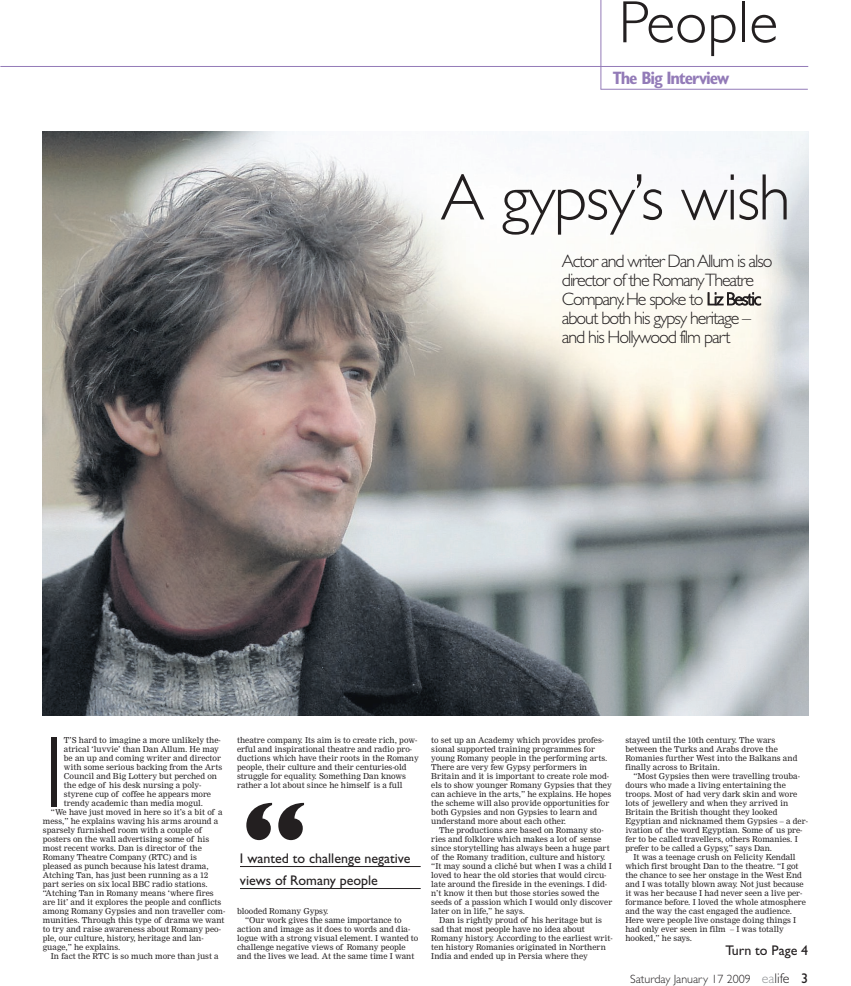
<style>
.page{position:relative;width:851px;height:986px;background:#fff}
.page>*{position:absolute;margin:0;border:0;box-sizing:border-box;transform-origin:0 0}
.t1{font:300 101.3px "Gill Sans";color:#231f20}
.t2{font:800 96px "Gill Sans";color:#231f20}
.t3{font:300 66px "Gill Sans";letter-spacing:-.025em;color:#231f20}
.t4{font:300 60px "Gill Sans";color:#231f20}
.t5{font:300 18px/19px "Gill Sans";letter-spacing:-.06em;color:#231f20}
.t6{font:700 condensed 18px "Gill Sans";letter-spacing:-.065em;color:#937bb8}
.t7{font:14px/22px "Gill Sans";color:#231f20}
.t8{font:300 12px "Gill Sans";color:#231f20}
.t9{font:8px/9px "Nimrod";color:#231f20}
.s1{font-size:14px;color:#939598}
.s2{font-size:14px}
.s3{font-weight:400;font-size:14px}
</style>
<div class="page">
<img style="left:43px;top:132px;width:765px;height:584px">
<hr style="left:601px;top:89px;width:207px;height:1px;background:#937bb8">
<hr style="left:600px;top:0;width:1px;height:89px;background:#937bb8">
<hr style="left:0;top:66px;width:808px;height:1px;background:#937bb8">
<hr style="left:240px;top:866px;width:181px;height:1px;background:#231f20">
<hr style="left:240px;top:888px;width:181px;height:1px;background:#231f20">
<h3 class="t4" style="left:619px;top:1px;width:161px">People</h3>
<h3 class="t6" style="left:613px;top:72px;width:118px">The Big Interview</h3>
<h3 class="t3" style="left:441px;top:174px;width:352px">A gypsy’s wish</h3>
<h3 class="t5" style="left:562px;top:254px;width:212px">Actor and writer Dan Allum is also director of the Romany Theatre<br>Company.He spoke to Liz Bestic about both his gypsy heritage – and his Hollywood film part</h3>
<h1 class="t1" style="left:43px;top:737px;width:23px">I</h1>
<p class="t9" style="left:64px;top:737px;width:158px">T’S hard to imagine a more unlikely the-</p>
<p class="t9" style="left:64px;top:746px;width:157px">atrical ‘luvvie’ than Dan Allum. He may</p>
<p class="t9" style="left:64px;top:755px;width:159px">be an up and coming writer and director</p>
<p class="t9" style="left:64px;top:764px;width:160px">with some serious backing from the Arts</p>
<p class="t9" style="left:64px;top:773px;width:155px">Council and Big Lottery but perched on</p>
<p class="t9" style="left:64px;top:782px;width:139px">the edge of his desk nursing a poly-</p>
<p class="t9" style="left:64px;top:791px;width:149px">styrene cup of coffee he appears more</p>
<p class="t9" style="left:64px;top:800px;width:141px">trendy academic than media mogul.</p>
<p class="t9" style="left:51px;top:809px;width:173px">“We have just moved in here so it’s a bit of a</p>
<p class="t9" style="left:43px;top:818px;width:177px">mess,” he explains waving his arms around a</p>
<p class="t9" style="left:43px;top:827px;width:160px">sparsely furnished room with a couple of</p>
<p class="t9" style="left:43px;top:836px;width:168px">posters on the wall advertising some of his</p>
<p class="t9" style="left:43px;top:845px;width:160px">most recent works. Dan is director of the</p>
<p class="t9" style="left:43px;top:854px;width:156px">Romany Theatre Company (RTC) and is</p>
<p class="t9" style="left:43px;top:863px;width:167px">pleased as punch because his latest drama,</p>
<p class="t9" style="left:43px;top:872px;width:167px">Atching Tan, has just been running as a 12</p>
<p class="t9" style="left:43px;top:881px;width:166px">part series on six local BBC radio stations.</p>
<p class="t9" style="left:43px;top:890px;width:172px">“Atching Tan in Romany means ‘where fires</p>
<p class="t9" style="left:43px;top:899px;width:180px">are lit’ and it explores the people and conflicts</p>
<p class="t9" style="left:43px;top:908px;width:184px">among Romany Gypsies and non traveller com-</p>
<p class="t9" style="left:43px;top:917px;width:183px">munities. Through this type of drama we want</p>
<p class="t9" style="left:43px;top:926px;width:180px">to try and raise awareness about Romany peo-</p>
<p class="t9" style="left:43px;top:935px;width:162px">ple, our culture, history, heritage and lan-</p>
<p class="t9" style="left:43px;top:944px;width:79px">guage,” he explains.</p>
<p class="t9" style="left:51px;top:953px;width:169px">In fact the RTC is so much more than just a</p>
<p class="t9" style="left:237px;top:737px;width:183px">theatre company. Its aim is to create rich, pow&shy;erful and inspirational theatre and radio pro&shy;ductions which have their roots in the Romany people, their culture and their centuries-old struggle for equality. Something Dan knows rather a lot about since he himself is a full</p>
<h2 class="t2" style="left:240px;top:804px;width:69px">“</h2>
<h3 class="t7" style="left:240px;top:849px;width:172px">I wanted to challenge negative views of Romany people</h3>
<p class="t9" style="left:237px;top:908px;width:93px">blooded Romany Gypsy.</p>
<p class="t9" style="left:245px;top:917px;width:158px">“Our work gives the same importance to</p>
<p class="t9" style="left:237px;top:926px;width:175px">action and image as it does to words and dia-</p>
<p class="t9" style="left:237px;top:935px;width:183px">logue with a strong visual element. I wanted to</p>
<p class="t9" style="left:237px;top:944px;width:170px">challenge negative views of Romany people</p>
<p class="t9" style="left:237px;top:953px;width:179px">and the lives we lead. At the same time I want</p>
<p class="t9" style="left:431px;top:737px;width:182px">to set up an Academy which provides profes&shy;sional supported training programmes for young Romany people in the performing arts.<br>There are very few Gypsy performers in Britain and it is important to create role mod&shy;els to show younger Romany Gypsies that they can achieve in the arts,” he explains. He hopes the scheme will also provide opportunities for both Gypsies and non Gypsies to learn and understand more about each other.</p>
<p class="t9" style="left:431px;top:827px;width:182px;text-indent:8px">The productions are based on Romany sto&shy;ries and folklore which makes a lot of sense since storytelling has always been a huge part of the Romany tradition, culture and history. “It may sound a cliché but when I was a child I loved to hear the old stories that would circu&shy;late around the fireside in the evenings. I did&shy;n’t know it then but those stories sowed the seeds of a passion which I would only discover later on in life,” he says.</p>
<p class="t9" style="left:431px;top:917px;width:183px;text-indent:8px">Dan is rightly proud of his heritage but is sad that most people have no idea about Romany history. According to the earliest writ&shy;ten history Romanies originated in Northern India and ended up in Persia where they</p>
<p class="t9" style="left:625px;top:737px;width:173px">stayed until the 10th century. The wars between the Turks and Arabs drove the Romanies further West into the Balkans and finally across to Britain.</p>
<p class="t9" style="left:633px;top:773px;width:168px">“Most Gypsies then were travelling trouba-</p>
<p class="t9" style="left:625px;top:782px;width:162px">dours who made a living entertaining the</p>
<p class="t9" style="left:625px;top:791px;width:173px">troops. Most of had very dark skin and wore</p>
<p class="t9" style="left:625px;top:800px;width:164px">lots of jewellery and when they arrived in</p>
<p class="t9" style="left:625px;top:809px;width:154px">Britain the British thought they looked</p>
<p class="t9" style="left:625px;top:818px;width:184px">Egyptian and nicknamed them Gypsies – a der-</p>
<p class="t9" style="left:625px;top:827px;width:179px">ivation of the word Egyptian. Some of us pre-</p>
<p class="t9" style="left:625px;top:836px;width:174px">fer to be called travellers, others Romanies. I</p>
<p class="t9" style="left:625px;top:845px;width:148px">prefer to be called a Gypsy,” says Dan.</p>
<p class="t9" style="left:633px;top:854px;width:164px">It was a teenage crush on Felicity Kendall</p>
<p class="t9" style="left:625px;top:863px;width:175px">which first brought Dan to the theatre. “I got</p>
<p class="t9" style="left:625px;top:872px;width:178px">the chance to see her onstage in the West End</p>
<p class="t9" style="left:625px;top:881px;width:180px">and I was totally blown away. Not just because</p>
<p class="t9" style="left:625px;top:890px;width:179px">it was her because I had never seen a live per-</p>
<p class="t9" style="left:625px;top:899px;width:182px">formance before. I loved the whole atmosphere</p>
<p class="t9" style="left:625px;top:908px;width:168px">and the way the cast engaged the audience.</p>
<p class="t9" style="left:625px;top:917px;width:172px">Here were people live onstage doing things I</p>
<p class="t9" style="left:625px;top:926px;width:160px">had only ever seen in film – I was totally</p>
<p class="t9" style="left:625px;top:935px;width:68px">hooked,” he says.</p>
<h3 class="t7" style="left:725px;top:941px;width:84px">Turn to Page 4</h3>
<h3 class="t8" style="left:630px;top:975px;width:180px">Saturday January 17 2009 <span class="s1">ea</span><span class="s2">life</span> <span class="s3">3</span></h3>
</div>
